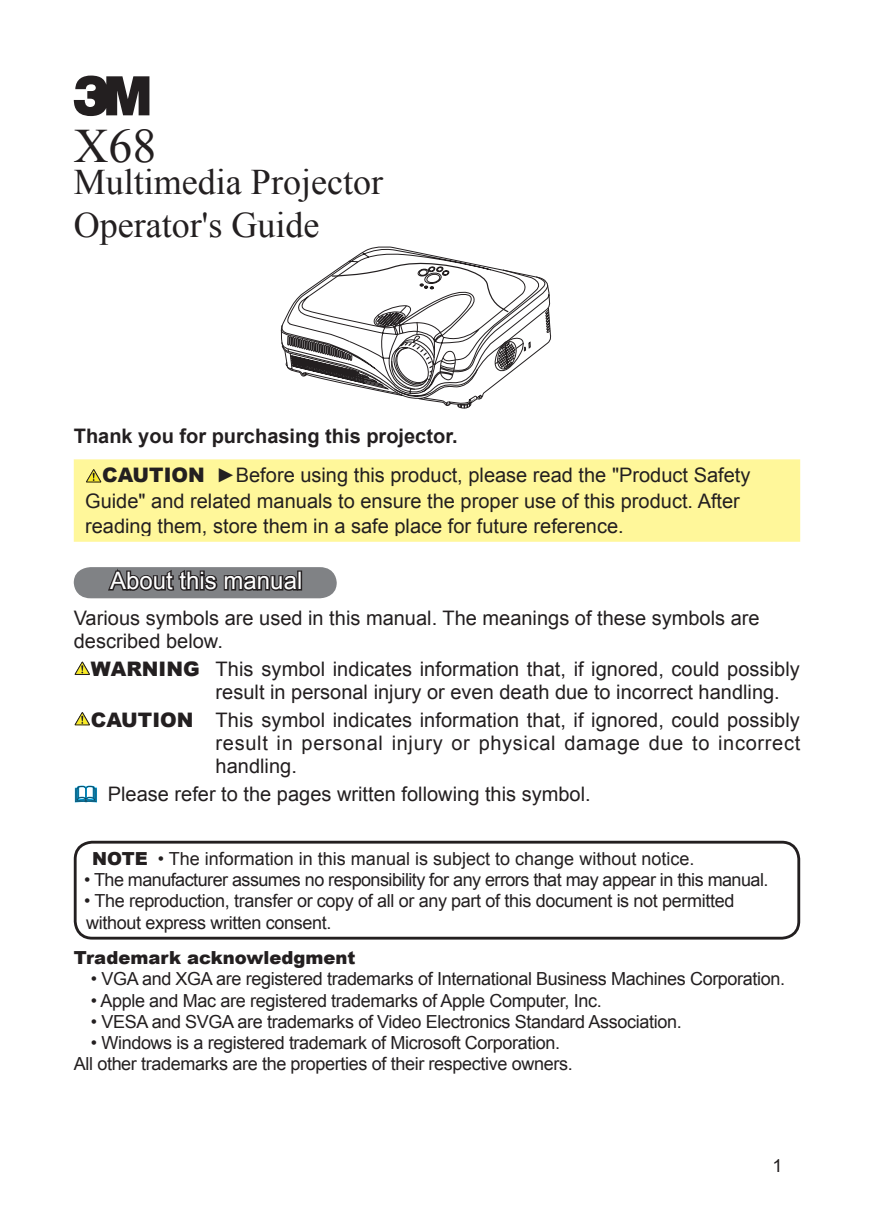
<style>
.page{position:relative;width:874px;height:1225px;background:#fff}
.page>*{position:absolute;margin:0;border:0;box-sizing:border-box;transform-origin:0 0}
.t1{font:48px "Times New Roman";color:#231f20}
.t2{font:36px/42.6px "Times New Roman";color:#231f20}
.t3{font:24px "Arial";color:#fff}
.t4{font:20px/22.6px "Arial";color:#231f20}
.t5{font:18px/21.2px "Arial";letter-spacing:-.02em;color:#231f20}
.t6{font:18px "Arial";color:#231f20}
.t7{font:900 18px "Arial";color:#231f20}
.s1{font-weight:700}
.s2{font-weight:900}
</style>
<div class="page">
<svg style="left:74px;top:76px;width:75px;height:40px"></svg>
<div style="left:77px;top:462px;width:720px;height:77px;background:#fff79a"></div>
<svg style="left:86px;top:469px;width:15px;height:13px"></svg>
<div style="left:74px;top:459px;width:725px;height:83px;border:6px solid #fff79a"></div>
<svg style="left:74px;top:567px;width:262px;height:31px;background:#68686a"></svg>
<div style="left:297px;top:570px;width:5px;height:20px;border:3px solid #231f20"></div>
<svg style="left:75px;top:661px;width:15px;height:14px"></svg>
<svg style="left:75px;top:712px;width:15px;height:13px"></svg>
<svg style="left:73px;top:840px;width:728px;height:98px"></svg>
<svg style="left:281px;top:246px;width:270px;height:162px"></svg>
<svg style="left:74px;top:785px;width:23px;height:18px"></svg>
<h1 class="t1" style="left:74px;top:113px;width:84px">X68</h1>
<h2 class="t2" style="left:74px;top:160px;width:310px">Multimedia Projector<br>Operator's Guide</h2>
<p class="t4" style="left:102px;top:416px;width:649px;line-height:39.6px;text-indent:-28px"><span class="s1">Thank you for purchasing this projector.<br></span><span class="s2">CAUTION</span> ►Before using this product, please read the "Product Safety</p>
<p class="t4" style="left:85px;top:488px;width:656px;line-height:25.6px">Guide" and related manuals to ensure the proper use of this product. After reading them, store them in a safe place for future reference.</p>
<p class="t3" style="left:110px;top:565px;width:194px">About this manual</p>
<p class="t4" style="left:74px;top:607px;width:687px">Various symbols are used in this manual. The meanings of these symbols are described below.</p>
<p class="t4" style="left:215px;top:658px;width:585px;text-indent:-125px"><span class="s2">WARNING</span> This symbol indicates information that, if ignored, could possibly result in personal injury or even death due to incorrect handling.</p>
<p class="t4" style="left:215px;top:709px;width:585px;text-align:justify;text-indent:-125px"><span class="s2">CAUTION</span> This symbol indicates information that, if ignored, could possibly result in personal injury or physical damage due to incorrect handling.</p>
<p class="t4" style="left:108px;top:783px;width:484px">Please refer to the pages written following this symbol.</p>
<p class="t6" style="left:92px;top:846px;width:603px"><span class="s2">NOTE</span> • The information in this manual is subject to change without notice.</p>
<p class="t5" style="left:84px;top:869px;width:685px">• The manufacturer assumes no responsibility for any errors that may appear in this manual.</p>
<p class="t5" style="left:84px;top:890px;width:651px">• The reproduction, transfer or copy of all or any part of this document is not permitted without express written consent.</p>
<p class="t7" style="left:74px;top:944px;width:283px">Trademark acknowledgment</p>
<p class="t5" style="left:91px;top:968px;width:695px">• VGA and XGA are registered trademarks of International Business Machines Corporation.</p>
<p class="t5" style="left:91px;top:989px;width:512px">• Apple and Mac are registered trademarks of Apple Computer, Inc.</p>
<p class="t5" style="left:91px;top:1011px;width:592px">• VESA and SVGA are trademarks of Video Electronics Standard Association.</p>
<p class="t5" style="left:74px;top:1032px;width:500px;text-align:center">• Windows is a registered trademark of Microsoft Corporation.<br>All other trademarks are the properties of their respective owners.</p>
<p class="t5" style="left:772px;top:1155px;width:12px">1</p>
</div>
